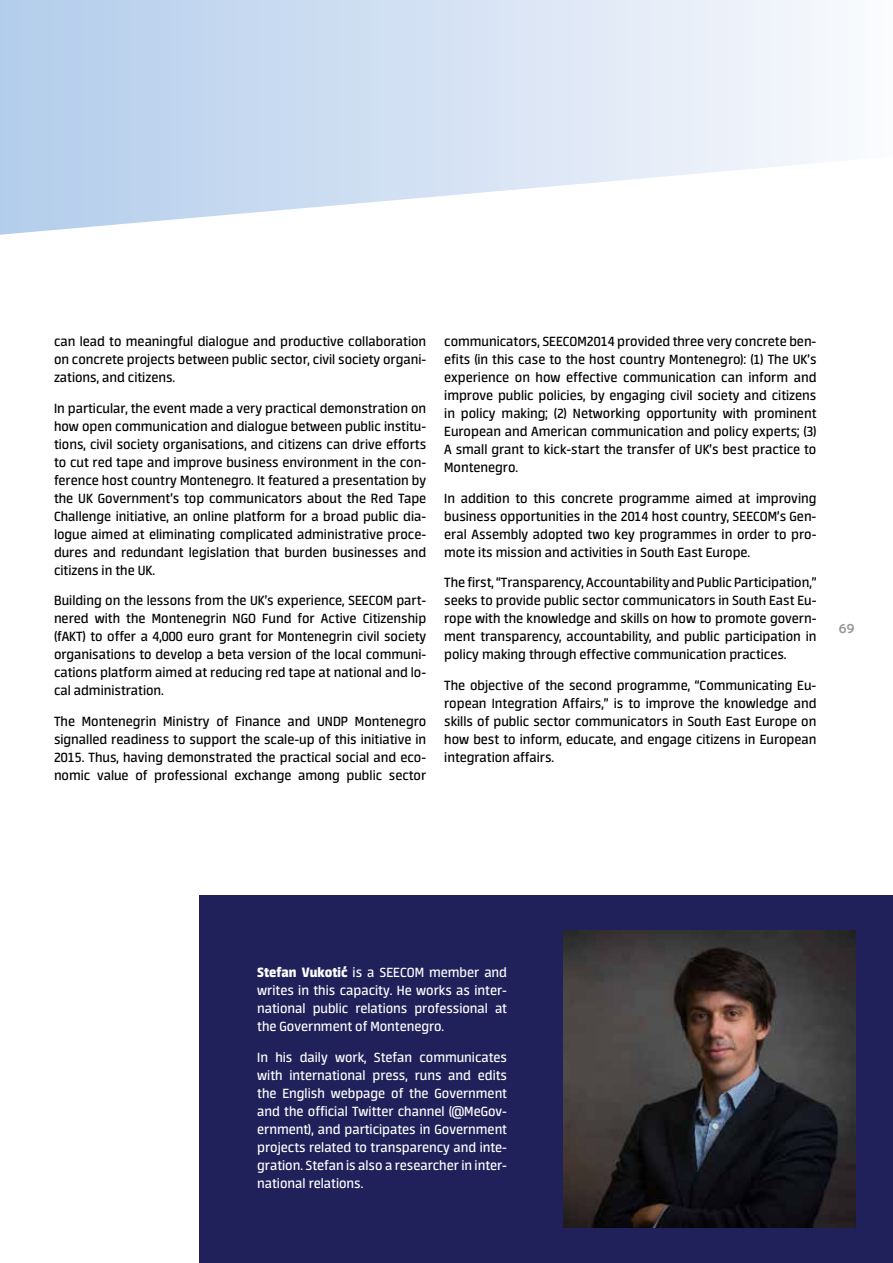
<style>
.page{position:relative;width:893px;height:1263px;background:#fff}
.page>*{position:absolute;margin:0;border:0;box-sizing:border-box;transform-origin:0 0}
.t1{font:15px/18px "Neuron Angled";color:#000;text-align:justify}
.t2{font:15px/18px "Neuron Angled";color:#fff;text-align:justify}
.t3{font:15px "Berlin Sans FB";color:#939598}
.s1{font-weight:800}
</style>
<div class="page">
<svg style="left:0;top:0;width:821px;height:157px;background:#d2e1f3"></svg>
<div style="left:200px;top:895px;width:693px;height:368px;background:#20215a"></div>
<svg style="left:0;top:157px;width:821px;height:78px"></svg>
<img style="left:563px;top:930px;width:292px;height:298px">
<p class="t1" style="left:54px;top:332px;width:374px">can lead to meaningful dialogue and productive collaboration on concrete projects between public sector, civil society organi&shy;zations, and citizens.</p>
<p class="t1" style="left:54px;top:399px;width:374px">In particular, the event made a very practical demonstration on how open communication and dialogue between public institu&shy;tions, civil society organisations, and citizens can drive efforts to cut red tape and improve business environment in the con&shy;ference host country Montenegro. It featured a presentation by the UK Government’s top communicators about the Red Tape Challenge initiative, an online platform for a broad public dia&shy;logue aimed at eliminating complicated administrative proce&shy;dures and redundant legislation that burden businesses and citizens in the UK.</p>
<p class="t1" style="left:54px;top:592px;width:374px">Building on the lessons from the UK’s experience, SEECOM part&shy;nered with the Montenegrin NGO Fund for Active Citizenship (fAKT) to offer a 4,000 euro grant for Montenegrin civil society organisations to develop a beta version of the local communi&shy;cations platform aimed at reducing red tape at national and lo&shy;cal administration.</p>
<p class="t1" style="left:54px;top:712px;width:374px">The Montenegrin Ministry of Finance and UNDP Montenegro signalled readiness to support the scale-up of this initiative in 2015. Thus, having demonstrated the practical social and eco&shy;nomic value of professional exchange among public sector</p>
<p class="t1" style="left:444px;top:332px;width:374px">communicators, SEECOM2014 provided three very concrete ben&shy;efits (in this case to the host country Montenegro): (1) The UK’s experience on how effective communication can inform and improve public policies, by engaging civil society and citizens in policy making; (2) Networking opportunity with prominent European and American communication and policy experts; (3)<br>A small grant to kick-start the transfer of UK’s best practice to Montenegro.</p>
<p class="t1" style="left:444px;top:489px;width:374px">In addition to this concrete programme aimed at improving business opportunities in the 2014 host country, SEECOM’s Gen&shy;eral Assembly adopted two key programmes in order to pro&shy;mote its mission and activities in South East Europe.</p>
<p class="t1" style="left:444px;top:574px;width:374px">The first, “Transparency, Accountability and Public Participation,” seeks to provide public sector communicators in South East Eu&shy;rope with the knowledge and skills on how to promote govern&shy;ment transparency, accountability, and public participation in policy making through effective communication practices.</p>
<p class="t1" style="left:444px;top:676px;width:374px">The objective of the second programme, “Communicating Eu&shy;ropean Integration Affairs,” is to improve the knowledge and skills of public sector communicators in South East Europe on how best to inform, educate, and engage citizens in European integration affairs.</p>
<p class="t3" style="left:839px;top:620px;width:17px">69</p>
<p class="t2" style="left:257px;top:964px;width:251px"><span class="s1">Stefan Vukotić</span> is a SEECOM member and writes in this capacity. He works as inter&shy;national public relations professional at the Government of Montenegro.</p>
<p class="t2" style="left:257px;top:1048px;width:251px">In his daily work, Stefan communicates with international press, runs and edits the English webpage of the Government and the official Twitter channel (@MeGov&shy;ernment), and participates in Government projects related to transparency and inte&shy;gration. Stefan is also a researcher in inter&shy;national relations.</p>
</div>
